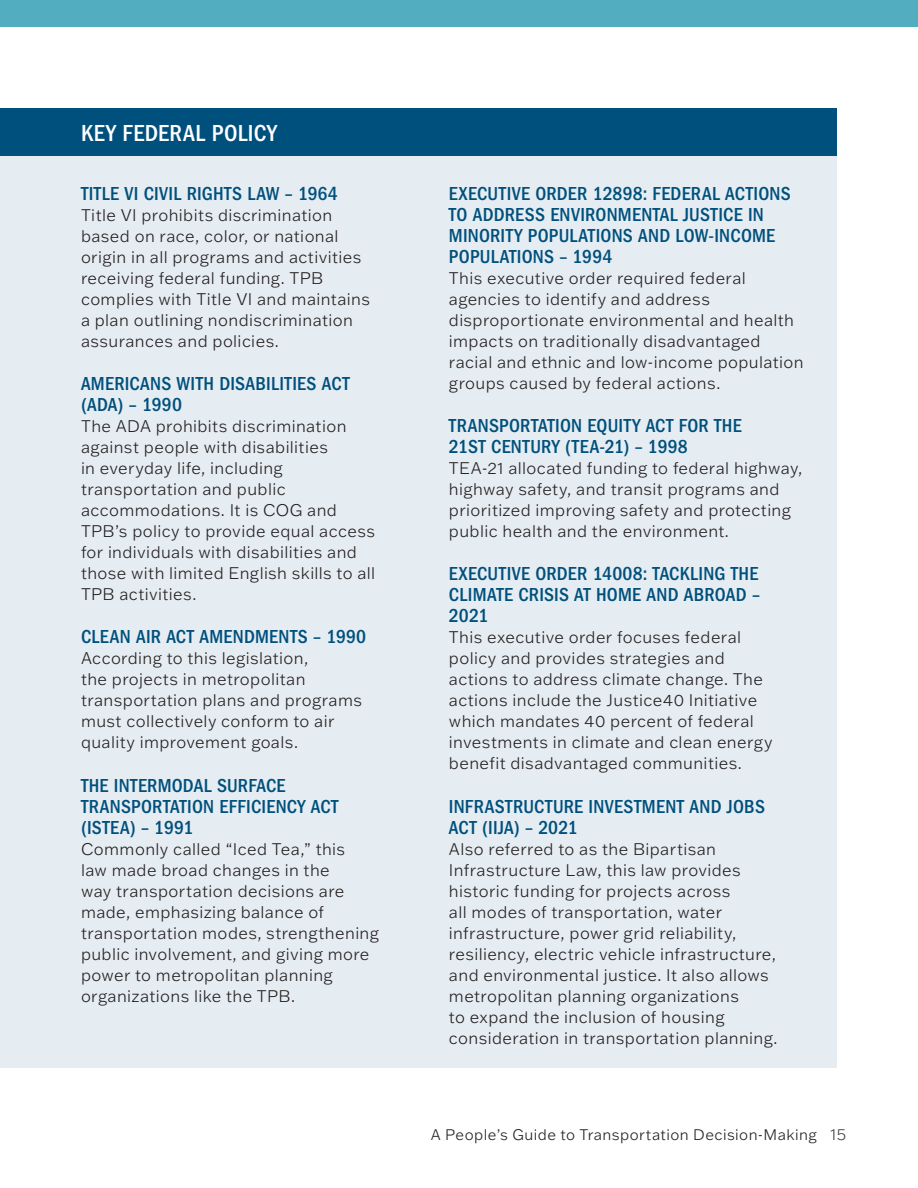
<style>
.page{position:relative;width:918px;height:1188px;background:#fff}
.page>*{position:absolute;margin:0;border:0;box-sizing:border-box;transform-origin:0 0}
.t1{font:500 condensed 24px "ITC Franklin Gothic Std";letter-spacing:.015em;color:#fff}
.H3_lc{font:500 condensed 19.5px/21px "ITC Franklin Gothic Std";letter-spacing:.01em;color:#00507d}
.text{font:300 16.5px/21px "Franklin Gothic ATF";letter-spacing:.025em;color:#231f20}
.t2{font:300 15px "Franklin Gothic ATF";letter-spacing:.03em;color:#231f20}
.s1{color:#414142}
</style>
<div class="page">
<div style="left:0;top:0;width:918px;height:27px;background:#52adc0"></div>
<div style="left:0;top:108px;width:837px;height:49px;background:#00507d"></div>
<div style="left:0;top:157px;width:837px;height:911px;background:#e6edf2"></div>
<h2 class="t1" style="left:81px;top:119px;width:197px">KEY FEDERAL POLICY</h2>
<p class="H3_lc" style="left:81px;top:183px;width:258px">TITLE VI CIVIL RIGHTS LAW – 1964</p>
<p class="text" style="left:81px;top:204px;width:290px">Title VI prohibits discrimination based on race, color, or national origin in all programs and activities receiving federal funding. TPB complies with Title VI and maintains a plan outlining nondiscrimination assurances and policies.</p>
<p class="H3_lc" style="left:81px;top:374px;width:270px">AMERICANS WITH DISABILITIES ACT (ADA) – 1990</p>
<p class="text" style="left:81px;top:416px;width:296px">The ADA prohibits discrimination against people with disabilities<br>in everyday life, including transportation and public accommodations. It is COG and<br>TPB’s policy to provide equal access for individuals with disabilities and those with limited English skills to all<br>TPB activities.</p>
<p class="H3_lc" style="left:81px;top:627px;width:287px">CLEAN AIR ACT AMENDMENTS – 1990</p>
<p class="text" style="left:81px;top:648px;width:283px">According to this legislation,<br>the projects in metropolitan transportation plans and programs must collectively conform to air quality improvement goals.</p>
<p class="H3_lc" style="left:81px;top:775px;width:259px">THE INTERMODAL SURFACE<br>TRANSPORTATION EFFICIENCY ACT (ISTEA) – 1991</p>
<p class="text" style="left:81px;top:838px;width:300px">Commonly called “Iced Tea,” this<br>law made broad changes in the<br>way transportation decisions are made, emphasizing balance of transportation modes, strengthening public involvement, and giving more power to metropolitan planning organizations like the TPB.</p>
<p class="H3_lc" style="left:449px;top:183px;width:343px">EXECUTIVE ORDER 12898: FEDERAL ACTIONS TO ADDRESS ENVIRONMENTAL JUSTICE IN MINORITY POPULATIONS AND LOW-INCOME POPULATIONS – 1994</p>
<p class="text" style="left:449px;top:267px;width:356px">This executive order required federal agencies to identify and address disproportionate environmental and health impacts on traditionally disadvantaged racial and ethnic and low-income population groups caused by federal actions.</p>
<p class="H3_lc" style="left:449px;top:416px;width:294px">TRANSPORTATION EQUITY ACT FOR THE<br>21ST CENTURY (TEA-21) – 1998</p>
<p class="text" style="left:449px;top:458px;width:355px">TEA-21 allocated funding to federal highway, highway safety, and transit programs and prioritized improving safety and protecting public health and the environment.</p>
<p class="H3_lc" style="left:449px;top:564px;width:313px;text-align:justify">EXECUTIVE ORDER 14008: TACKLING THE CLIMATE CRISIS AT HOME AND ABROAD – 2021</p>
<p class="text" style="left:449px;top:627px;width:325px">This executive order focuses federal policy and provides strategies and actions to address climate change. The actions include the Justice40 Initiative which mandates 40 percent of federal investments in climate and clean energy benefit disadvantaged communities.</p>
<p class="H3_lc" style="left:449px;top:796px;width:318px">INFRASTRUCTURE INVESTMENT AND JOBS<br>ACT (IIJA) – 2021</p>
<p class="text" style="left:449px;top:838px;width:330px">Also referred to as the Bipartisan Infrastructure Law, this law provides historic funding for projects across<br>all modes of transportation, water infrastructure, power grid reliability, resiliency, electric vehicle infrastructure, and environmental justice. It also allows metropolitan planning organizations<br>to expand the inclusion of housing consideration in transportation planning.</p>
<p class="t2" style="left:431px;top:1125px;width:417px">A People’s Guide to Transportation Decision-Making <span class="s1">15</span></p>
</div>
